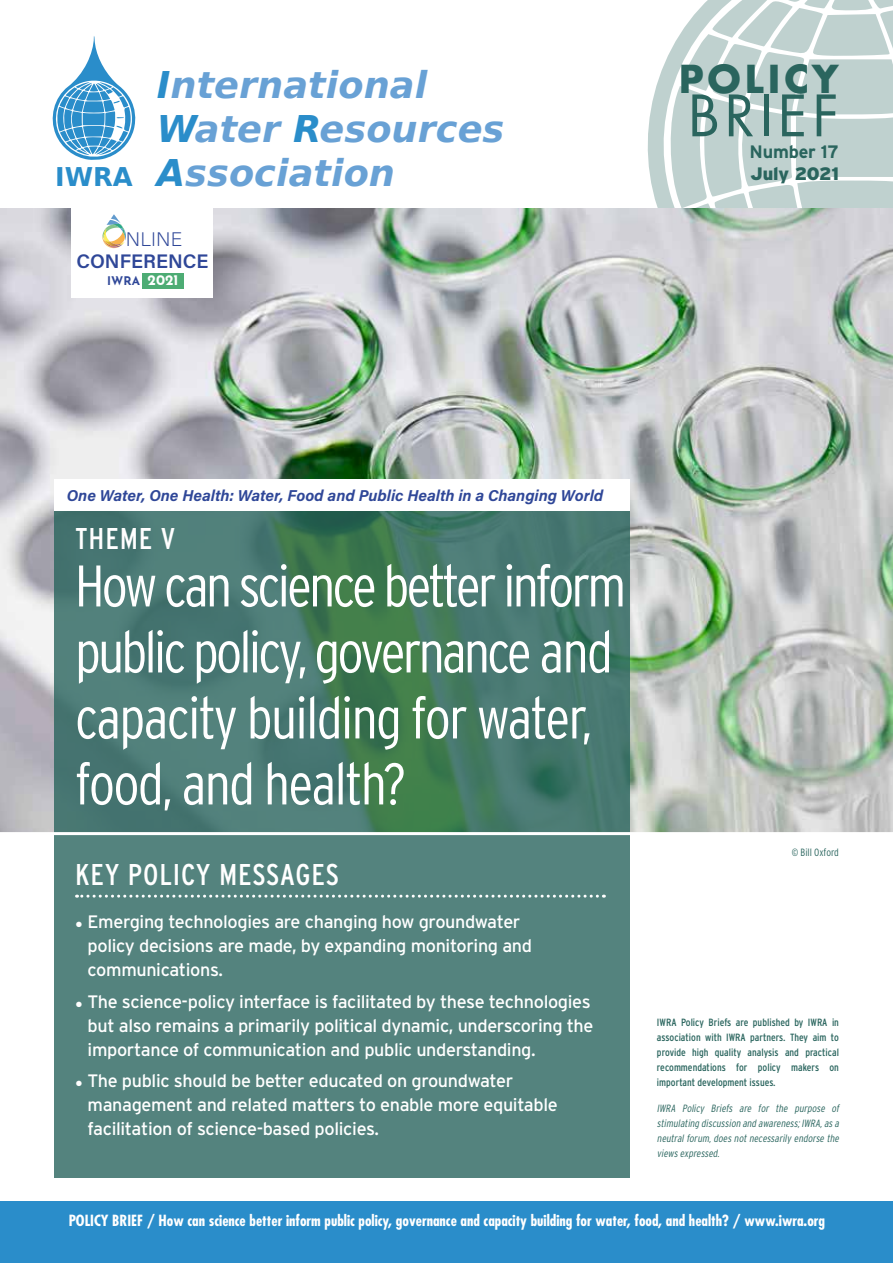
<style>
.page{position:relative;width:893px;height:1263px;background:#fff}
.page>*{position:absolute;margin:0;border:0;box-sizing:border-box;transform-origin:0 0}
.t1{font:300 condensed 58.5px/66px "Interstate";letter-spacing:-.05em;color:#fff}
.t2{font:55.5px "Futura";letter-spacing:.09em;color:#2a655e}
.t3{font:700 37.5px "Futura";letter-spacing:.08em;color:#2a655e}
.t4{font:italic 700 36.75px/44.1px "DejaVu Sans";color:#68a1d5}
.t5{font:condensed 30px "Interstate";letter-spacing:.03em;color:#fff}
.t6{font:700 25.8px "DejaVu Sans";color:#2a8dca}
.t7{font:600 19.65px "Acumin Pro";color:#2f4798}
.t8{font:200 19.65px "Acumin Pro";letter-spacing:.01em;color:#2f4798}
.t9{font:18px/24px "Interstate";letter-spacing:-.02em;color:#fff}
.t10{font:700 18px "Interstate";letter-spacing:-.01em;color:#2a655e}
.t11{font:900 18px "Interstate";letter-spacing:-.015em;color:#2a655e}
.t12{font:italic 700 15.75px "Acumin Pro";color:#2f4798}
.t13{font:700 condensed 15px "Futura";color:#fff}
.t14{font:700 11.85px "Josefin Sans";color:#2f4798}
.t15{font:condensed 10.5px/15px "Interstate";color:#2a655e;text-align:justify}
.t16{font:italic 300 condensed 10.5px/15px "Interstate";color:#2a655e;text-align:justify}
.t17{font:300 condensed 10.5px "Interstate";color:#2a655e}
.s1{color:#2a8dca}
.s2{font-size:14.4px;color:#fff}
</style>
<div class="page">
<svg style="left:647px;top:0;width:246px;height:208px;fill:#bfd1cf"></svg>
<img style="left:0;top:208px;width:893px;height:624px">
<svg style="left:54px;top:511px;width:575px;height:667px;background:#4d7e74"></svg>
<div style="left:0;top:1201px;width:893px;height:62px;background:#2a8dca"></div>
<svg style="left:77px;top:895px;width:520px;height:3px"></svg>
<svg style="left:52px;top:36px;width:84px;height:124px"></svg>
<hr style="left:0;top:832px;width:893px;height:3px;background:#fff">
<div style="left:54px;top:479px;width:575px;height:32px;background:#fff"></div>
<div style="left:71px;top:201px;width:142px;height:97px;background:#fff"></div>
<svg style="left:102px;top:214px;width:24px;height:34px"></svg>
<div style="left:142px;top:273px;width:42px;height:16px;background:#4dac74"></div>
<h3 class="t6" style="left:55px;top:156px;width:79px">IWRA</h3>
<h3 class="t4" style="left:157px;top:63px;width:349px"><span class="s1">I</span>nternational<br><span class="s1">W</span>ater <span class="s1">R</span>esources<br><span class="s1">A</span>ssociation</h3>
<p class="t8" style="left:126px;top:226px;width:58px">NLINE</p>
<p class="t7" style="left:76px;top:248px;width:133px">CONFERENCE</p>
<p class="t14" style="left:107px;top:271px;width:73px">IWRA <span class="s2">2021</span></p>
<h3 class="t3" style="left:678px;top:52px;width:162px">POLICY</h3>
<h2 class="t2" style="left:688px;top:78px;width:152px">BRIEF</h2>
<p class="t10" style="left:750px;top:142px;width:91px">Number 17</p>
<p class="t11" style="left:750px;top:163px;width:90px">July 2021</p>
<p class="t12" style="left:67px;top:484px;width:538px">One Water, One Health: Water, Food and Public Health in a Changing World</p>
<h3 class="t5" style="left:75px;top:522px;width:102px">THEME V</h3>
<h1 class="t1" style="left:75px;top:552px;width:553px">How can science better inform public policy, governance and capacity building for water, food, and health?</h1>
<h3 class="t5" style="left:75px;top:858px;width:265px">KEY POLICY MESSAGES</h3>
<p class="t9" style="left:88px;top:909px;width:446px;text-indent:-13px">• Emerging technologies are changing how groundwater policy decisions are made, by expanding monitoring and communications.</p>
<p class="t9" style="left:88px;top:989px;width:507px;text-indent:-13px">• The science-policy interface is facilitated by these technologies but also remains a primarily political dynamic, underscoring the importance of communication and public understanding.</p>
<p class="t9" style="left:88px;top:1068px;width:472px;text-indent:-13px">• The public should be better educated on groundwater management and related matters to enable more equitable facilitation of science-based policies.</p>
<p class="t17" style="left:792px;top:846px;width:49px">© Bill Oxford</p>
<p class="t15" style="left:657px;top:1015px;width:183px">IWRA Policy Briefs are published by IWRA in association with IWRA partners. They aim to provide high quality analysis and practical recommendations for policy makers on important development issues.</p>
<p class="t16" style="left:657px;top:1100px;width:186px">IWRA Policy Briefs are for the purpose of stimulating discussion and awareness;IWRA,as a neutralforum,does notnecessarily endorse the views expressed.</p>
<p class="t13" style="left:69px;top:1211px;width:758px">POLICY BRIEF / How can science better inform public policy, governance and capacity building for water, food, and health? / www.iwra.org</p>
</div>
